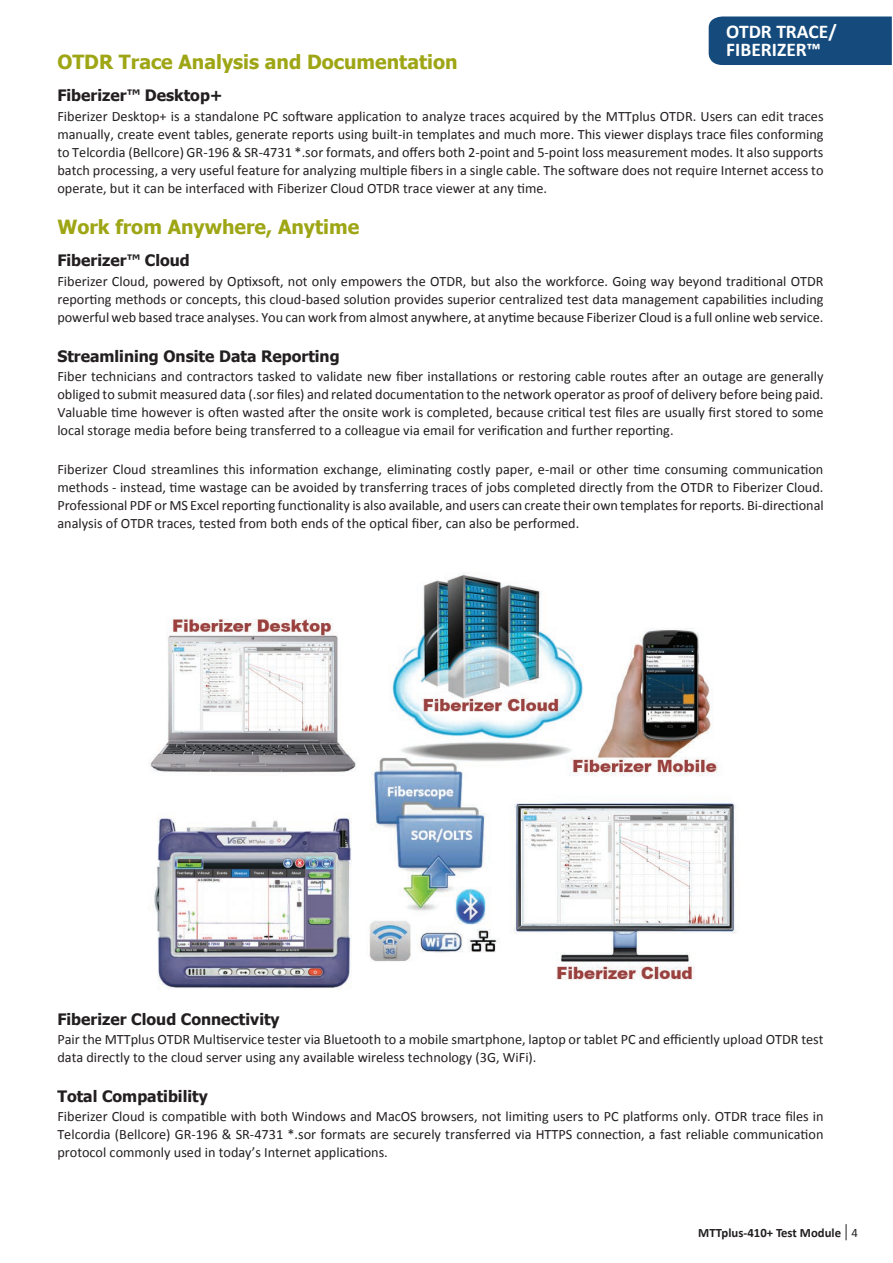
<style>
.page{position:relative;width:893px;height:1263px;background:#fff}
.page>*{position:absolute;margin:0;border:0;box-sizing:border-box;transform-origin:0 0}
.t1{font:700 19.5px "Tahoma";color:#9ea615}
.t2{font:700 19.5px/18px "Calibri";color:#fff}
.t3{font:700 15.75px "Tahoma";color:#231f20}
.t4{font:14.25px/18px "Calibri";color:#231f20;text-align:justify}
.t5{font:700 12.75px "Calibri";color:#231f20}
.s1{font-weight:400}
</style>
<div class="page">
<svg style="left:846px;top:1224px;width:1px;height:16px"></svg>
<div style="left:709px;top:17px;width:183px;height:48px;background:#144a7c"></div>
<img style="left:149px;top:572px;width:587px;height:417px">
<h1 class="t2" style="left:726px;top:22px;width:112px">OTDR TRACE/<br>FIBERIZER™</h1>
<h1 class="t1" style="left:57px;top:48px;width:402px">OTDR Trace Analysis and Documentation</h1>
<p class="t3" style="left:57px;top:85px;width:167px">Fiberizer™ Desktop+</p>
<p class="t4" style="left:57px;top:107px;width:768px">Fiberizer Desktop+ is a standalone PC software application to analyze traces acquired by the MTTplus OTDR. Users can edit traces manually, create event tables, generate reports using built-in templates and much more. This viewer displays trace files conforming to Telcordia (Bellcore) GR-196 &amp; SR-4731 *.sor formats, and offers both 2-point and 5-point loss measurement modes. It also supports batch processing, a very useful feature for analyzing multiple fibers in a single cable. The software does not require Internet access to operate, but it can be interfaced with Fiberizer Cloud OTDR trace viewer at any time.</p>
<h1 class="t1" style="left:57px;top:213px;width:303px">Work from Anywhere, Anytime</h1>
<p class="t3" style="left:57px;top:250px;width:134px">Fiberizer™ Cloud</p>
<p class="t4" style="left:57px;top:272px;width:768px">Fiberizer Cloud, powered by Optixsoft, not only empowers the OTDR, but also the workforce. Going way beyond traditional OTDR reporting methods or concepts, this cloud-based solution provides superior centralized test data management capabilities including powerful web based trace analyses. You can work from almost anywhere, at anytime because Fiberizer Cloud is a full online web service.</p>
<p class="t3" style="left:57px;top:345px;width:284px">Streamlining Onsite Data Reporting</p>
<p class="t4" style="left:57px;top:367px;width:768px">Fiber technicians and contractors tasked to validate new fiber installations or restoring cable routes after an outage are generally obliged to submit measured data (.sor files) and related documentation to the network operator as proof of delivery before being paid.<br>Valuable time however is often wasted after the onsite work is completed, because critical test files are usually first stored to some local storage media before being transferred to a colleague via email for verification and further reporting.</p>
<p class="t4" style="left:57px;top:460px;width:768px">Fiberizer Cloud streamlines this information exchange, eliminating costly paper, e-mail or other time consuming communication methods - instead, time wastage can be avoided by transferring traces of jobs completed directly from the OTDR to Fiberizer Cloud.<br>Professional PDF or MS Excel reporting functionality is also available, and users can create their own templates for reports. Bi-directional analysis of OTDR traces, tested from both ends of the optical fiber, can also be performed.</p>
<p class="t3" style="left:57px;top:1008px;width:224px">Fiberizer Cloud Connectivity</p>
<p class="t4" style="left:57px;top:1030px;width:768px">Pair the MTTplus OTDR Multiservice tester via Bluetooth to a mobile smartphone, laptop or tablet PC and efficiently upload OTDR test data directly to the cloud server using any available wireless technology (3G, WiFi).</p>
<p class="t3" style="left:57px;top:1085px;width:152px">Total Compatibility</p>
<p class="t4" style="left:57px;top:1107px;width:768px">Fiberizer Cloud is compatible with both Windows and MacOS browsers, not limiting users to PC platforms only. OTDR trace files in Telcordia (Bellcore) GR-196 &amp; SR-4731 *.sor formats are securely transferred via HTTPS connection, a fast reliable communication protocol commonly used in today’s Internet applications.</p>
<p class="t5" style="left:698px;top:1223px;width:161px">MTTplus-410+ Test Module <span class="s1">4</span></p>
</div>
